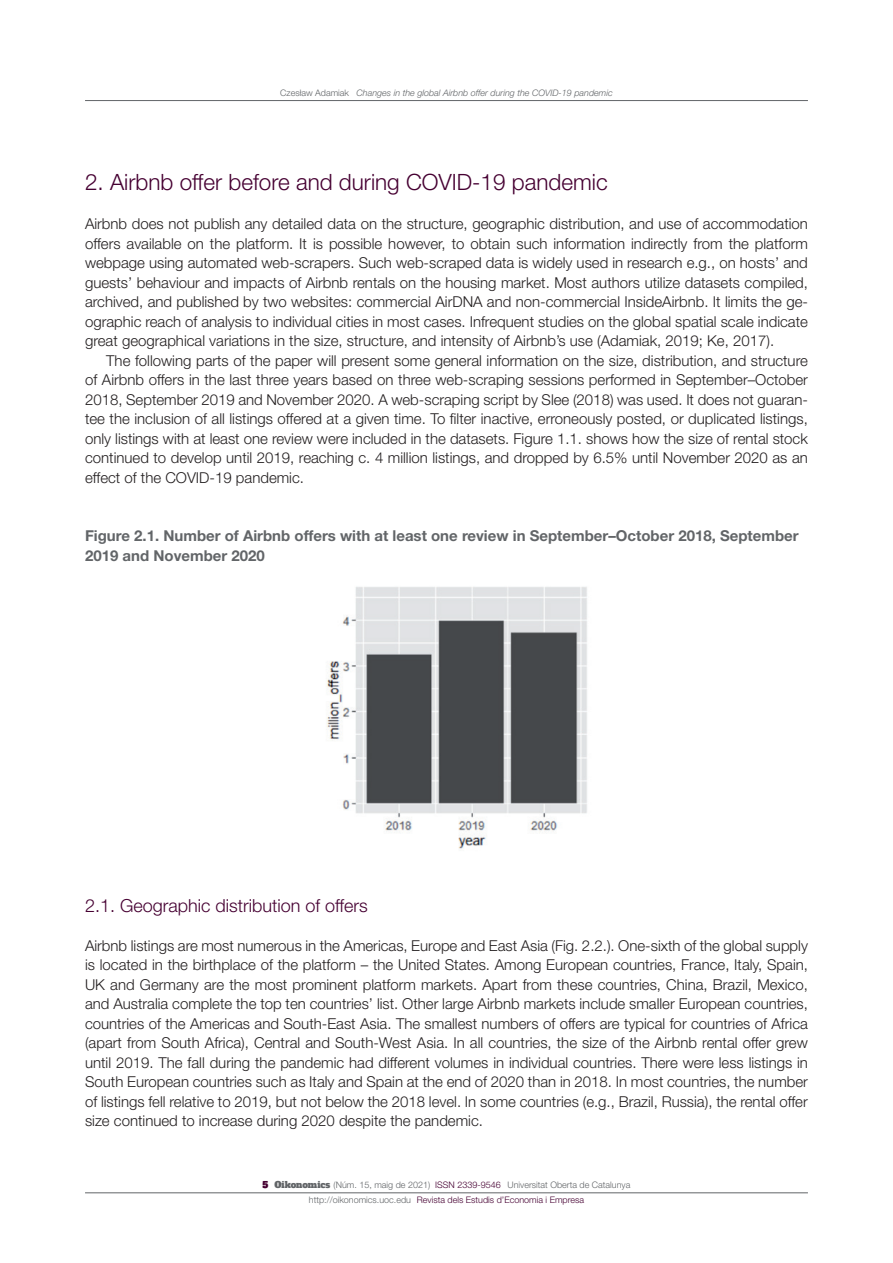
<style>
.page{position:relative;width:893px;height:1263px;background:#fff}
.page>*{position:absolute;margin:0;border:0;box-sizing:border-box;transform-origin:0 0}
.t1{font:300 22.5px "Helvetica Neue LT Std";color:#460132}
.t2{font:300 18px "Helvetica Neue LT Std";color:#460132}
.t3{font:300 15px/19.5px "Helvetica Neue LT Std";color:#231f20;text-align:justify}
.t4{font:700 15px/19.5px "Helvetica Neue LT Std";color:#626568}
.t5{font:300 9px/14.7px "Helvetica Neue LT Std";color:#626568;text-align:center}
.t6{font:italic 300 9px "Helvetica Neue LT Std";color:#626568}
.s1{font-style:normal}
.s2{font-family:"Alfa Slab One";font-weight:400;color:#460132}
.s3{font-family:"Alfa Slab One";font-weight:400}
.s4{color:#460132}
</style>
<div class="page">
<hr style="left:85px;top:100px;width:723px;height:1px;background:#626568">
<hr style="left:85px;top:1192px;width:723px;height:1px;background:#626568">
<img style="left:327px;top:586px;width:260px;height:263px">
<p class="t6" style="left:280px;top:87px;width:334px"><span class="s1">Czesław Adamiak</span> Changes in the global Airbnb offer during the COVID-19 pandemic</p>
<h1 class="t1" style="left:85px;top:169px;width:524px">2. Airbnb offer before and during COVID-19 pandemic</h1>
<p class="t3" style="left:85px;top:214px;width:724px">Airbnb does not publish any detailed data on the structure, geographic distribution, and use of accommodation offers available on the platform. It is possible however, to obtain such information indirectly from the platform webpage using automated web-scrapers. Such web-scraped data is widely used in research e.g., on hosts’ and guests’ behaviour and impacts of Airbnb rentals on the housing market. Most authors utilize datasets compiled, archived, and published by two websites: commercial AirDNA and non-commercial InsideAirbnb. It limits the ge&shy;ographic reach of analysis to individual cities in most cases. Infrequent studies on the global spatial scale indicate great geographical variations in the size, structure, and intensity of Airbnb’s use (Adamiak, 2019; Ke, 2017).</p>
<p class="t3" style="left:85px;top:350px;width:724px;text-indent:21px">The following parts of the paper will present some general information on the size, distribution, and structure of Airbnb offers in the last three years based on three web-scraping sessions performed in September–October 2018, September 2019 and November 2020. A web-scraping script by Slee (2018) was used. It does not guaran&shy;tee the inclusion of all listings offered at a given time. To filter inactive, erroneously posted, or duplicated listings, only listings with at least one review were included in the datasets. Figure 1.1. shows how the size of rental stock continued to develop until 2019, reaching c. 4 million listings, and dropped by 6.5% until November 2020 as an effect of the COVID-19 pandemic.</p>
<p class="t4" style="left:85px;top:526px;width:715px">Figure 2.1. Number of Airbnb offers with at least one review in September–October 2018, September<br>2019 and November 2020</p>
<p class="t2" style="left:85px;top:894px;width:284px">2.1. Geographic distribution of offers</p>
<p class="t3" style="left:85px;top:935px;width:724px">Airbnb listings are most numerous in the Americas, Europe and East Asia (Fig. 2.2.). One-sixth of the global supply is located in the birthplace of the platform – the United States. Among European countries, France, Italy, Spain, UK and Germany are the most prominent platform markets. Apart from these countries, China, Brazil, Mexico, and Australia complete the top ten countries’ list. Other large Airbnb markets include smaller European countries, countries of the Americas and South-East Asia. The smallest numbers of offers are typical for countries of Africa (apart from South Africa), Central and South-West Asia. In all countries, the size of the Airbnb rental offer grew until 2019. The fall during the pandemic had different volumes in individual countries. There were less listings in South European countries such as Italy and Spain at the end of 2020 than in 2018. In most countries, the number of listings fell relative to 2019, but not below the 2018 level. In some countries (e.g., Brazil, Russia), the rental offer size continued to increase during 2020 despite the pandemic.</p>
<p class="t5" style="left:263px;top:1177px;width:369px"><span class="s2">5</span> <span class="s3">Oikonomics</span> (Núm. 15, maig de 2021) <span class="s4">ISSN 2339-9546</span> Universitat Oberta de Catalunya http://oikonomics.uoc.edu <span class="s4">Revista dels Estudis d’Economia i Empresa</span></p>
</div>
